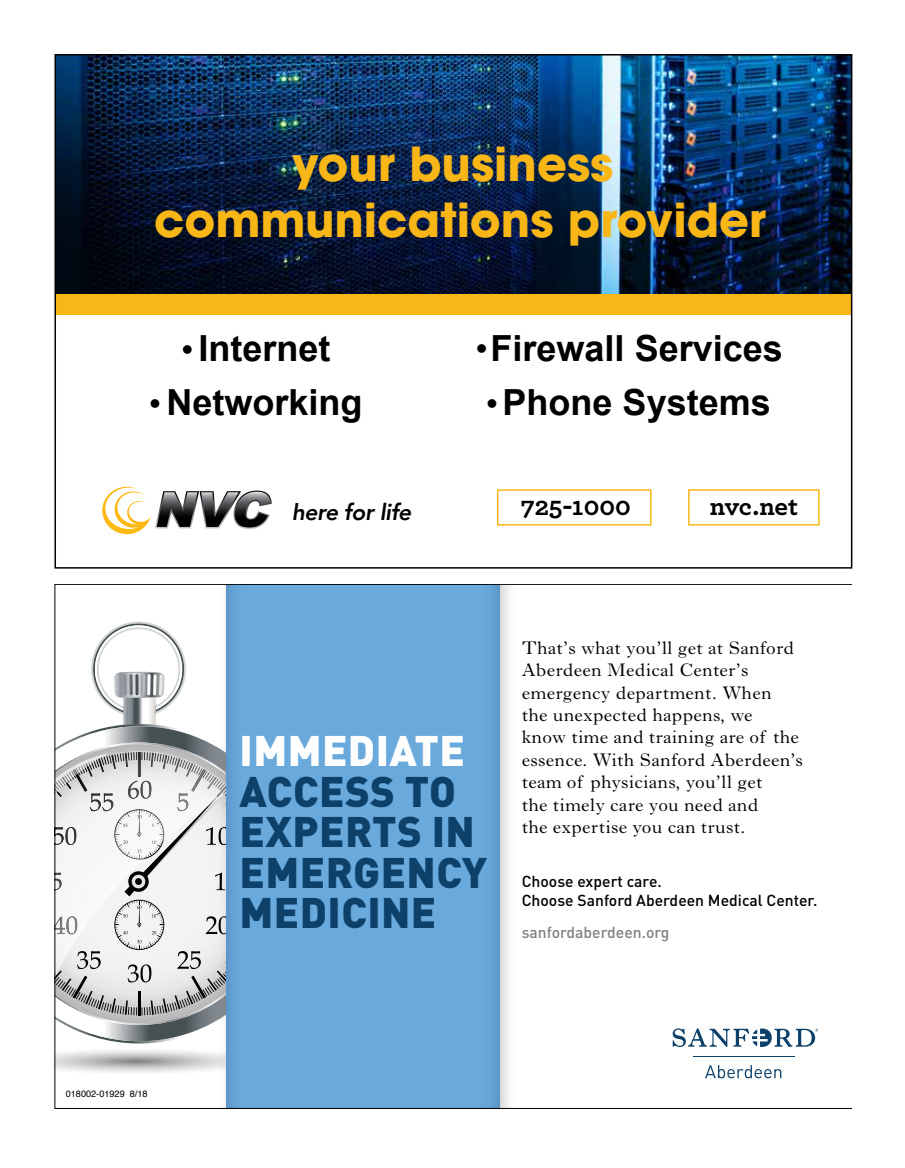
<style>
.page{position:relative;width:905px;height:1168px;background:#fff}
.page>*{position:absolute;margin:0;border:0;box-sizing:border-box;transform-origin:0 0}
.t1{font:700 46.5px/55.8px "ITC Avant Garde Std";color:#f9b617;text-align:center}
.t2{font:900 42.3px/40.5px "DINOT";letter-spacing:.01em;color:#0d416a}
.t3{font:900 42.3px "DINOT";letter-spacing:.01em;color:#fff}
.t4{font:700 36px/54px "Arial";color:#000;text-align:center}
.t5{font:700 27px "Archer";letter-spacing:-.005em;color:#000}
.t6{font:italic 800 22.8px "Avenir";letter-spacing:-.02em;color:#000}
.t7{font:18.75px/22.4px "Imprint MT Pro";letter-spacing:.01em;color:#000}
.t8{font:500 15.75px/18.9px "DINOT";color:#000}
.t9{font:500 15.75px "DINOT";color:#808285}
.t10{font:15px "Wingdings";color:#000}
.t11{font:9.15px "Helvetica";color:#000}
</style>
<div class="page">
<svg style="left:54px;top:584px;width:797px;height:525px"></svg>
<img style="left:57px;top:57px;width:792px;height:237px">
<div style="left:55px;top:294px;width:796px;height:20px;background:#f9b617"></div>
<div style="left:688px;top:489px;width:131px;height:36px;border:2px solid #f9b61a"></div>
<svg style="left:102px;top:487px;width:170px;height:47px"></svg>
<div style="left:497px;top:489px;width:154px;height:36px;border:2px solid #f9b61a"></div>
<h1 class="t1" style="left:154px;top:136px;width:613px">your business communications provider</h1>
<p class="t10" style="left:149px;top:395px;width:13px">●</p>
<h3 class="t4" style="left:166px;top:322px;width:198px">Internet<br>Networking</h3>
<p class="t10" style="left:182px;top:342px;width:13px">●</p>
<h3 class="t4" style="left:490px;top:322px;width:294px">Firewall Services<br>Phone Systems</h3>
<p class="t10" style="left:476px;top:341px;width:13px">●</p>
<p class="t10" style="left:486px;top:395px;width:13px">●</p>
<p class="t6" style="left:292px;top:499px;width:121px">here for life</p>
<h3 class="t5" style="left:709px;top:485px;width:90px">nvc.net</h3>
<h3 class="t5" style="left:520px;top:485px;width:112px">725-1000</h3>
<h2 class="t3" style="left:239px;top:722px;width:227px">IMMEDIATE</h2>
<h2 class="t2" style="left:239px;top:769px;width:249px">ACCESS TO<br>EXPERTS IN<br>EMERGENCY<br>MEDICINE</h2>
<p class="t7" style="left:521px;top:636px;width:283px">That’s what you’ll get at Sanford<br>Aberdeen Medical Center’s emergency department. When<br>the unexpected happens, we<br>know time and training are of the essence. With Sanford Aberdeen’s team of physicians, you’ll get<br>the timely care you need and<br>the expertise you can trust.</p>
<p class="t8" style="left:521px;top:872px;width:297px">Choose expert care.<br>Choose Sanford Aberdeen Medical Center.</p>
<p class="t9" style="left:521px;top:922px;width:149px">sanfordaberdeen.org</p>
<p class="t11" style="left:66px;top:1087px;width:83px">018002-01929 8/18</p>
</div>
